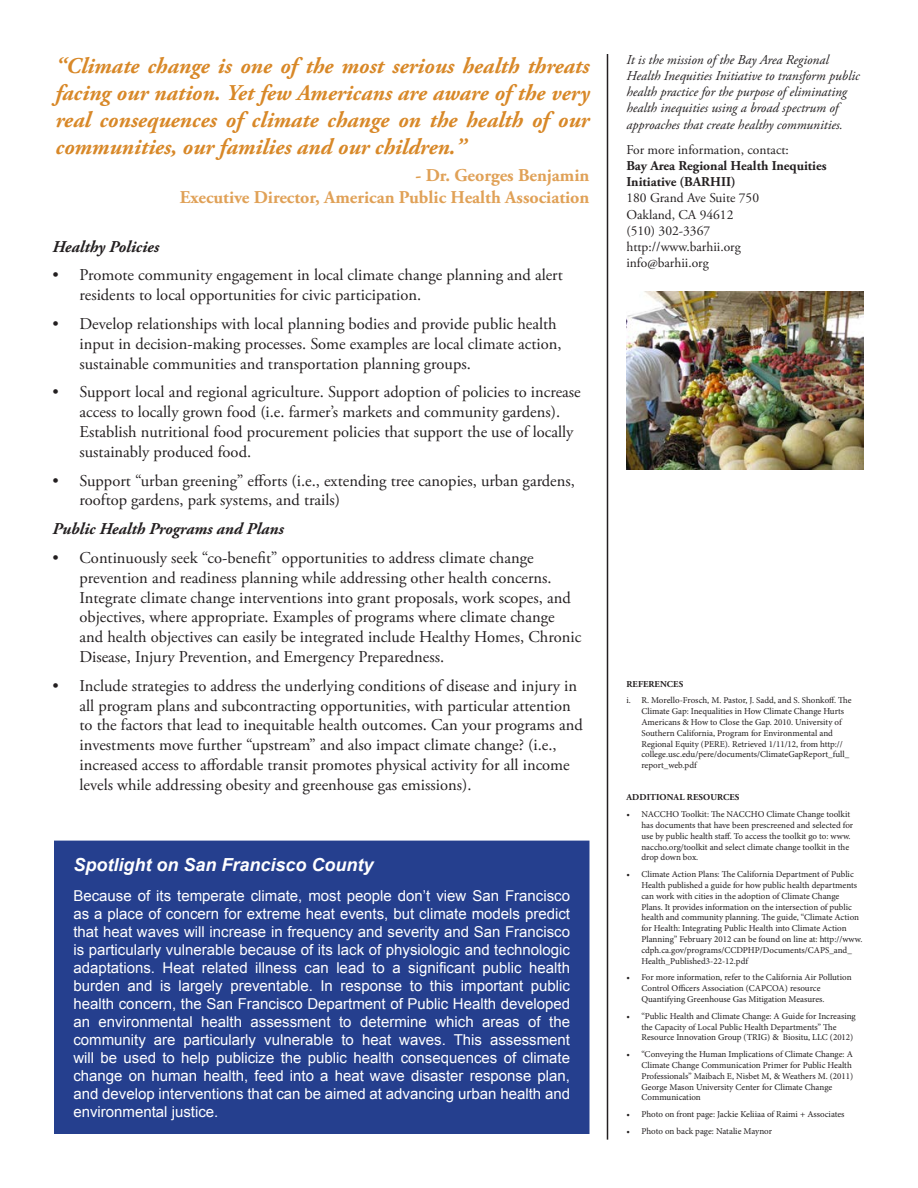
<style>
.page{position:relative;width:918px;height:1188px;background:#fff}
.page>*{position:absolute;margin:0;border:0;box-sizing:border-box;transform-origin:0 0}
.t1{font:italic 700 22.5px/27px "Adobe Garamond Pro";color:#d88828;text-align:justify}
.t2{font:700 18px "Adobe Garamond Pro";color:#e0a157}
.t3{font:italic 700 18px "Arial";color:#fff}
.t4{font:16.5px/19.8px "Adobe Garamond Pro";color:#231f20}
.t5{font:italic 700 16.5px "Adobe Garamond Pro";color:#231f20}
.t6{font:15px/18px "Arial";color:#fff;text-align:justify}
.t7{font:italic 13.5px/16.2px "Adobe Garamond Pro";color:#231f20}
.t8{font:13.5px/16.2px "Adobe Garamond Pro";color:#231f20}
.t9{font:700 13.5px/16.2px "Adobe Garamond Pro";color:#231f20}
.t10{font:9px/10.8px "Minion Pro";color:#231f20}
.t11{font:700 9px "Adobe Garamond Pro";letter-spacing:.015em;color:#231f20}
.s1{color:#de9c4d}
.s2{color:#fff}
</style>
<div class="page">
<hr style="left:607px;top:54px;width:1px;height:1086px;background:#231f20">
<img style="left:626px;top:292px;width:238px;height:178px">
<div style="left:54px;top:841px;width:536px;height:293px;background:#253f8e"></div>
<h1 class="t1" style="left:56px;top:52px;width:536px">“Climate change is one of the most serious health threats facing our nation. Yet few Americans are aware of the very real consequences of climate change on the health of our communities, our families and our children.”</h1>
<h2 class="t2" style="left:416px;top:165px;width:175px"><span class="s1">-</span> Dr. Georges Benjamin</h2>
<h2 class="t2" style="left:170px;top:187px;width:421px"><span class="s2">-</span> Executive Director, American Public Health Association</h2>
<h3 class="t5" style="left:52px;top:237px;width:108px">Healthy Policies</h3>
<h3 class="t4" style="left:80px;top:266px;width:485px;text-indent:-27px">• Promote community engagement in local climate change planning and alert residents to local opportunities for civic participation.</h3>
<h3 class="t4" style="left:80px;top:315px;width:484px;text-indent:-27px">• Develop relationships with local planning bodies and provide public health input in decision-making processes. Some examples are local climate action, sustainable communities and transportation planning groups.</h3>
<p class="t4" style="left:80px;top:383px;width:503px;text-indent:-27px">• Support local and regional agriculture. Support adoption of policies to increase access to locally grown food (i.e. farmer’s markets and community gardens).<br>Establish nutritional food procurement policies that support the use of locally sustainably produced food.</p>
<h3 class="t4" style="left:80px;top:471px;width:497px;text-indent:-27px">• Support “urban greening” efforts (i.e., extending tree canopies, urban gardens, rooftop gardens, park systems, and trails)</h3>
<h3 class="t5" style="left:53px;top:520px;width:233px">Public Health Programs and Plans</h3>
<p class="t4" style="left:80px;top:549px;width:503px;text-indent:-27px">• Continuously seek “co-benefit” opportunities to address climate change prevention and readiness planning while addressing other health concerns.<br>Integrate climate change interventions into grant proposals, work scopes, and objectives, where appropriate. Examples of programs where climate change and health objectives can easily be integrated include Healthy Homes, Chronic Disease, Injury Prevention, and Emergency Preparedness.</p>
<p class="t4" style="left:80px;top:676px;width:505px;text-indent:-27px">• Include strategies to address the underlying conditions of disease and injury in all program plans and subcontracting opportunities, with particular attention to the factors that lead to inequitable health outcomes. Can your programs and investments move further “upstream” and also impact climate change? (i.e., increased access to affordable transit promotes physical activity for all income levels while addressing obesity and greenhouse gas emissions).</p>
<h2 class="t3" style="left:73px;top:853px;width:302px">Spotlight on San Francisco County</h2>
<p class="t6" style="left:73px;top:887px;width:498px">Because of its temperate climate, most people don’t view San Francisco as a place of concern for extreme heat events, but climate models predict that heat waves will increase in frequency and severity and San Francisco is particularly vulnerable because of its lack of physiologic and technologic adaptations. Heat related illness can lead to a significant public health burden and is largely preventable. In response to this important public health concern, the San Francisco Department of Public Health developed an environmental health assessment to determine which areas of the community are particularly vulnerable to heat waves. This assessment will be used to help publicize the public health consequences of climate change on human health, feed into a heat wave disaster response plan, and develop interventions that can be aimed at advancing urban health and environmental justice.</p>
<h3 class="t7" style="left:626px;top:52px;width:235px">It is the mission of the Bay Area Regional Health Inequities Initiative to transform public health practice for the purpose of eliminating health inequities using a broad spectrum of approaches that create healthy communities.</h3>
<h3 class="t8" style="left:626px;top:142px;width:164px">For more information, contact:</h3>
<h3 class="t9" style="left:626px;top:158px;width:202px">Bay Area Regional Health Inequities<br>Initiative (BARHII)</h3>
<h3 class="t8" style="left:626px;top:190px;width:134px">180 Grand Ave Suite 750<br>Oakland, CA 94612 (510) 302-3367 http://www.barhii.org info@barhii.org</h3>
<p class="t11" style="left:626px;top:679px;width:58px">REFERENCES</p>
<p class="t10" style="left:641px;top:695px;width:212px;text-indent:-15px">i. R. Morello-Frosch, M. Pastor, J. Sadd, and S. Shonkoff. The Climate Gap: Inequalities in How Climate Change Hurts Americans &amp; How to Close the Gap. 2010. University of Southern California, Program for Environmental and Regional Equity (PERE). Retrieved 1/11/12, from http:// college.usc.edu/pere/documents/ClimateGapReport_full_ report_web.pdf</p>
<p class="t11" style="left:626px;top:792px;width:114px">ADDITIONAL RESOURCES</p>
<p class="t10" style="left:641px;top:809px;width:213px;text-indent:-15px">• NACCHO Toolkit: The NACCHO Climate Change toolkit has documents that have been prescreened and selected for use by public health staff. To access the toolkit go to: www. naccho.org/toolkit and select climate change toolkit in the drop down box.</p>
<p class="t10" style="left:641px;top:869px;width:223px;text-indent:-15px">• Climate Action Plans: The California Department of Public Health published a guide for how public health departments can work with cities in the adoption of Climate Change Plans. It provides information on the intersection of public health and community planning. The guide, “Climate Action for Health: Integrating Public Health into Climate Action Planning” February 2012 can be found on line at: http://www. cdph.ca.gov/programs/CCDPHP/Documents/CAPS_and_ Health_Published3-22-12.pdf</p>
<p class="t10" style="left:641px;top:972px;width:212px;text-indent:-15px">• For more information, refer to the California Air Pollution<br>Control Officers Association (CAPCOA) resource<br>Quantifying Greenhouse Gas Mitigation Measures.</p>
<p class="t10" style="left:641px;top:1011px;width:216px;text-indent:-15px">• “Public Health and Climate Change: A Guide for Increasing the Capacity of Local Public Health Departments” The<br>Resource Innovation Group (TRIG) &amp; Biositu, LLC (2012)</p>
<p class="t10" style="left:641px;top:1049px;width:213px;text-indent:-15px">• “Conveying the Human Implications of Climate Change: A Climate Change Communication Primer for Public Health Professionals” Maibach E, Nisbet M, &amp; Weathers M. (2011)<br>George Mason University Center for Climate Change Communication</p>
<p class="t10" style="left:626px;top:1109px;width:220px">• Photo on front page: Jackie Keliiaa of Raimi + Associates</p>
<p class="t10" style="left:626px;top:1126px;width:147px">• Photo on back page: Natalie Maynor</p>
</div>
